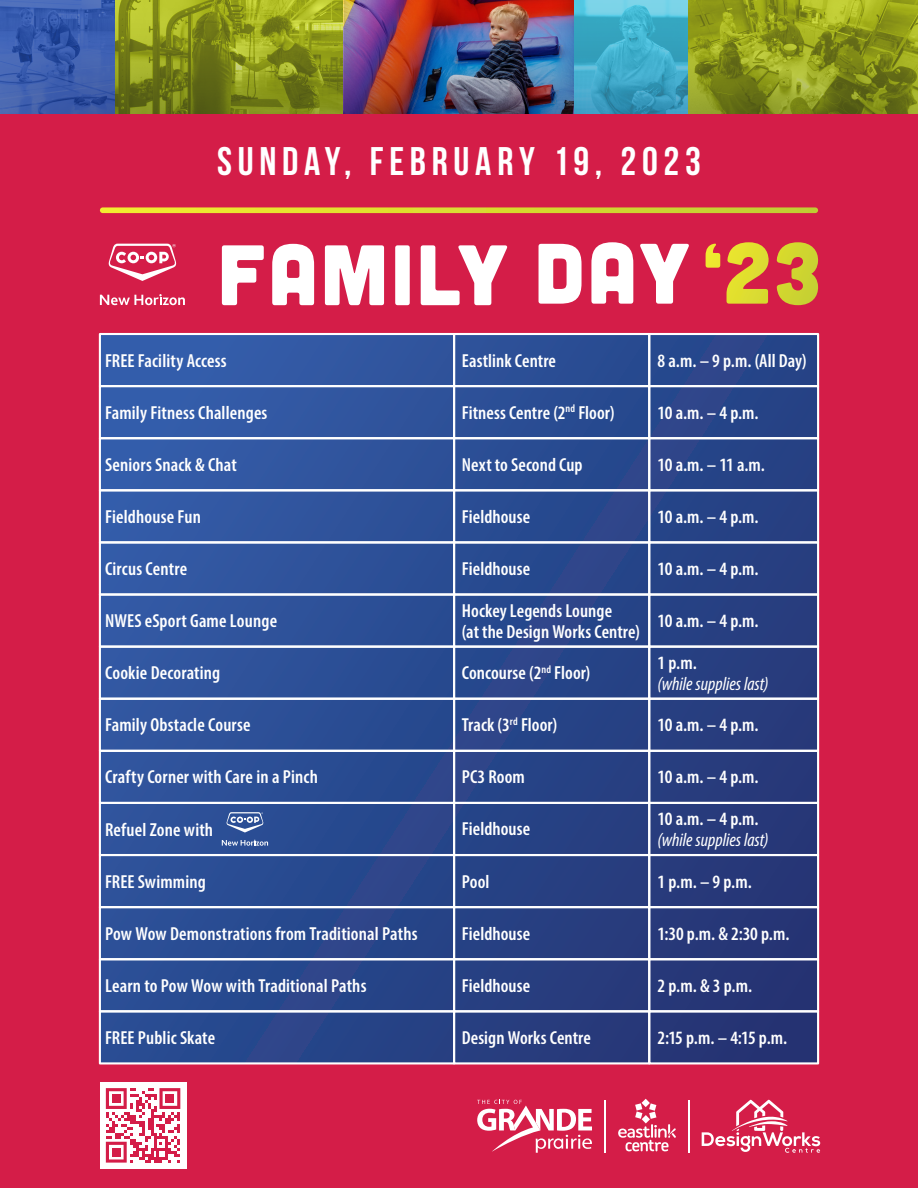
<style>
.page{position:relative;width:918px;height:1188px;background:#fff}
.page>*{position:absolute;margin:0;border:0;box-sizing:border-box;transform-origin:0 0}
.t1{font:700 39.9px "Bebas Neue";letter-spacing:.145em;color:#fff}
.t2{font:600 condensed 18.9px/21px "Myriad Pro";letter-spacing:.005em;color:#fff}
.t3{font:italic condensed 18.9px "Myriad Pro";color:#fff}
</style>
<div class="page">
<img style="left:0;top:0;width:918px;height:115px">
<div style="left:0;top:115px;width:918px;height:1073px;background:#d41d48"></div>
<svg style="left:100px;top:294px;width:85px;height:11px"></svg>
<svg style="left:108px;top:244px;width:68px;height:37px"></svg>
<svg style="left:222px;top:245px;width:42px;height:60px"></svg>
<svg style="left:272px;top:244px;width:42px;height:61px"></svg>
<svg style="left:325px;top:245px;width:59px;height:60px;background:#f7d7de"></svg>
<div style="left:395px;top:245px;width:15px;height:60px;background:#fff;border-radius:3px"></div>
<svg style="left:421px;top:245px;width:87px;height:60px"></svg>
<svg style="left:539px;top:244px;width:43px;height:60px"></svg>
<svg style="left:591px;top:242px;width:42px;height:62px"></svg>
<svg style="left:640px;top:244px;width:49px;height:60px"></svg>
<svg style="left:706px;top:244px;width:14px;height:24px"></svg>
<svg style="left:727px;top:242px;width:42px;height:62px"></svg>
<svg style="left:777px;top:242px;width:42px;height:63px"></svg>
<svg style="left:100px;top:207px;width:718px;height:6px;background:#d9cd32"></svg>
<div style="left:100px;top:334px;width:718px;height:729px;background:linear-gradient(to right,#3058a2,#253979)"></div>
<div style="left:99px;top:333px;width:356px;height:54px;border:2px solid #fff"></div>
<div style="left:453px;top:333px;width:197px;height:54px;border:2px solid #fff"></div>
<div style="left:648px;top:333px;width:171px;height:54px;border:2px solid #fff"></div>
<div style="left:99px;top:385px;width:356px;height:54px;border:2px solid #fff"></div>
<div style="left:453px;top:385px;width:197px;height:54px;border:2px solid #fff"></div>
<div style="left:648px;top:385px;width:171px;height:54px;border:2px solid #fff"></div>
<div style="left:99px;top:437px;width:356px;height:54px;border:2px solid #fff"></div>
<div style="left:453px;top:437px;width:197px;height:54px;border:2px solid #fff"></div>
<div style="left:648px;top:437px;width:171px;height:54px;border:2px solid #fff"></div>
<div style="left:99px;top:489px;width:356px;height:54px;border:2px solid #fff"></div>
<div style="left:453px;top:489px;width:197px;height:54px;border:2px solid #fff"></div>
<div style="left:648px;top:489px;width:171px;height:54px;border:2px solid #fff"></div>
<div style="left:99px;top:541px;width:356px;height:55px;border:2px solid #fff"></div>
<div style="left:453px;top:541px;width:197px;height:55px;border:2px solid #fff"></div>
<div style="left:648px;top:541px;width:171px;height:55px;border:2px solid #fff"></div>
<div style="left:99px;top:593px;width:356px;height:55px;border:2px solid #fff"></div>
<div style="left:453px;top:593px;width:197px;height:55px;border:2px solid #fff"></div>
<div style="left:648px;top:593px;width:171px;height:55px;border:2px solid #fff"></div>
<div style="left:99px;top:646px;width:356px;height:54px;border:2px solid #fff"></div>
<div style="left:453px;top:646px;width:197px;height:54px;border:2px solid #fff"></div>
<div style="left:648px;top:646px;width:171px;height:54px;border:2px solid #fff"></div>
<div style="left:99px;top:698px;width:356px;height:54px;border:2px solid #fff"></div>
<div style="left:453px;top:698px;width:197px;height:54px;border:2px solid #fff"></div>
<div style="left:648px;top:698px;width:171px;height:54px;border:2px solid #fff"></div>
<div style="left:99px;top:750px;width:356px;height:54px;border:2px solid #fff"></div>
<div style="left:453px;top:750px;width:197px;height:54px;border:2px solid #fff"></div>
<div style="left:648px;top:750px;width:171px;height:54px;border:2px solid #fff"></div>
<div style="left:99px;top:802px;width:356px;height:54px;border:2px solid #fff"></div>
<div style="left:453px;top:802px;width:197px;height:54px;border:2px solid #fff"></div>
<div style="left:648px;top:802px;width:171px;height:54px;border:2px solid #fff"></div>
<div style="left:99px;top:854px;width:356px;height:54px;border:2px solid #fff"></div>
<div style="left:453px;top:854px;width:197px;height:54px;border:2px solid #fff"></div>
<div style="left:648px;top:854px;width:171px;height:54px;border:2px solid #fff"></div>
<div style="left:99px;top:906px;width:356px;height:54px;border:2px solid #fff"></div>
<div style="left:453px;top:906px;width:197px;height:54px;border:2px solid #fff"></div>
<div style="left:648px;top:906px;width:171px;height:54px;border:2px solid #fff"></div>
<div style="left:99px;top:958px;width:356px;height:54px;border:2px solid #fff"></div>
<div style="left:453px;top:958px;width:197px;height:54px;border:2px solid #fff"></div>
<div style="left:648px;top:958px;width:171px;height:54px;border:2px solid #fff"></div>
<div style="left:99px;top:1010px;width:356px;height:54px;border:2px solid #fff"></div>
<div style="left:453px;top:1010px;width:197px;height:54px;border:2px solid #fff"></div>
<div style="left:648px;top:1010px;width:171px;height:54px;border:2px solid #fff"></div>
<svg style="left:222px;top:840px;width:46px;height:6px"></svg>
<svg style="left:226px;top:812px;width:37px;height:21px"></svg>
<div style="left:100px;top:1082px;width:86px;height:87px;background:#fff"></div>
<svg style="left:106px;top:1088px;width:74px;height:75px"></svg>
<div style="left:112px;top:1094px;width:9px;height:9px;background:#d41d48"></div>
<div style="left:165px;top:1094px;width:9px;height:9px;background:#d41d48"></div>
<div style="left:112px;top:1148px;width:9px;height:9px;background:#d41d48"></div>
<svg style="left:477px;top:1100px;width:115px;height:53px"></svg>
<hr style="left:605px;top:1100px;width:1px;height:53px;background:#fff">
<hr style="left:688px;top:1100px;width:1px;height:53px;background:#fff">
<svg style="left:618px;top:1099px;width:58px;height:52px"></svg>
<svg style="left:702px;top:1100px;width:118px;height:53px"></svg>
<h1 class="t1" style="left:217px;top:139px;width:485px">SUNDAY, FEBRUARY 19, 2023</h1>
<p class="t2" style="left:105px;top:350px;width:123px">FREE Facility Access</p>
<p class="t2" style="left:105px;top:402px;width:164px">Family Fitness Challenges</p>
<p class="t2" style="left:105px;top:454px;width:133px">Seniors Snack &amp; Chat</p>
<p class="t2" style="left:105px;top:506px;width:97px">Fieldhouse Fun</p>
<p class="t2" style="left:105px;top:558px;width:84px">Circus Centre</p>
<p class="t2" style="left:105px;top:610px;width:173px">NWES eSport Game Lounge</p>
<p class="t2" style="left:105px;top:662px;width:117px">Cookie Decorating</p>
<p class="t2" style="left:105px;top:714px;width:147px">Family Obstacle Course</p>
<p class="t2" style="left:105px;top:766px;width:214px">Crafty Corner with Care in a Pinch</p>
<p class="t2" style="left:105px;top:818px;width:110px">Refuel Zone with</p>
<p class="t2" style="left:105px;top:871px;width:102px">FREE Swimming</p>
<p class="t2" style="left:105px;top:923px;width:314px">Pow Wow Demonstrations from Traditional Paths</p>
<p class="t2" style="left:105px;top:975px;width:263px">Learn to Pow Wow with Traditional Paths</p>
<p class="t2" style="left:105px;top:1027px;width:112px">FREE Public Skate</p>
<p class="t2" style="left:462px;top:350px;width:96px">Eastlink Centre</p>
<p class="t2" style="left:462px;top:402px;width:154px">Fitness Centre (2<sup>nd</sup> Floor)</p>
<p class="t2" style="left:462px;top:454px;width:122px">Next to Second Cup</p>
<p class="t2" style="left:462px;top:506px;width:70px">Fieldhouse</p>
<p class="t2" style="left:462px;top:558px;width:70px">Fieldhouse</p>
<p class="t2" style="left:462px;top:600px;width:179px">Hockey Legends Lounge<br>(at the Design Works Centre)</p>
<p class="t2" style="left:462px;top:662px;width:130px">Concourse (2<sup>nd</sup> Floor)</p>
<p class="t2" style="left:462px;top:714px;width:97px">Track (3<sup>rd</sup> Floor)</p>
<p class="t2" style="left:462px;top:766px;width:64px">PC3 Room</p>
<p class="t2" style="left:462px;top:818px;width:70px">Fieldhouse</p>
<p class="t2" style="left:462px;top:871px;width:29px">Pool</p>
<p class="t2" style="left:462px;top:923px;width:70px">Fieldhouse</p>
<p class="t2" style="left:462px;top:975px;width:70px">Fieldhouse</p>
<p class="t2" style="left:462px;top:1027px;width:131px">Design Works Centre</p>
<p class="t2" style="left:658px;top:350px;width:150px">8 a.m. – 9 p.m. (All Day)</p>
<p class="t2" style="left:658px;top:402px;width:103px">10 a.m. – 4 p.m.</p>
<p class="t2" style="left:658px;top:454px;width:109px">10 a.m. – 11 a.m.</p>
<p class="t2" style="left:658px;top:506px;width:103px">10 a.m. – 4 p.m.</p>
<p class="t2" style="left:658px;top:558px;width:103px">10 a.m. – 4 p.m.</p>
<p class="t2" style="left:658px;top:610px;width:103px">10 a.m. – 4 p.m.</p>
<p class="t2" style="left:658px;top:652px;width:41px">1 p.m.</p>
<p class="t3" style="left:658px;top:672px;width:113px">(while supplies last)</p>
<p class="t2" style="left:658px;top:714px;width:103px">10 a.m. – 4 p.m.</p>
<p class="t2" style="left:658px;top:766px;width:103px">10 a.m. – 4 p.m.</p>
<p class="t2" style="left:658px;top:808px;width:103px">10 a.m. – 4 p.m.</p>
<p class="t3" style="left:658px;top:828px;width:113px">(while supplies last)</p>
<p class="t2" style="left:658px;top:871px;width:96px">1 p.m. – 9 p.m.</p>
<p class="t2" style="left:658px;top:923px;width:133px">1:30 p.m. &amp; 2:30 p.m.</p>
<p class="t2" style="left:658px;top:975px;width:96px">2 p.m. &amp; 3 p.m.</p>
<p class="t2" style="left:658px;top:1027px;width:131px">2:15 p.m. – 4:15 p.m.</p>
</div>
